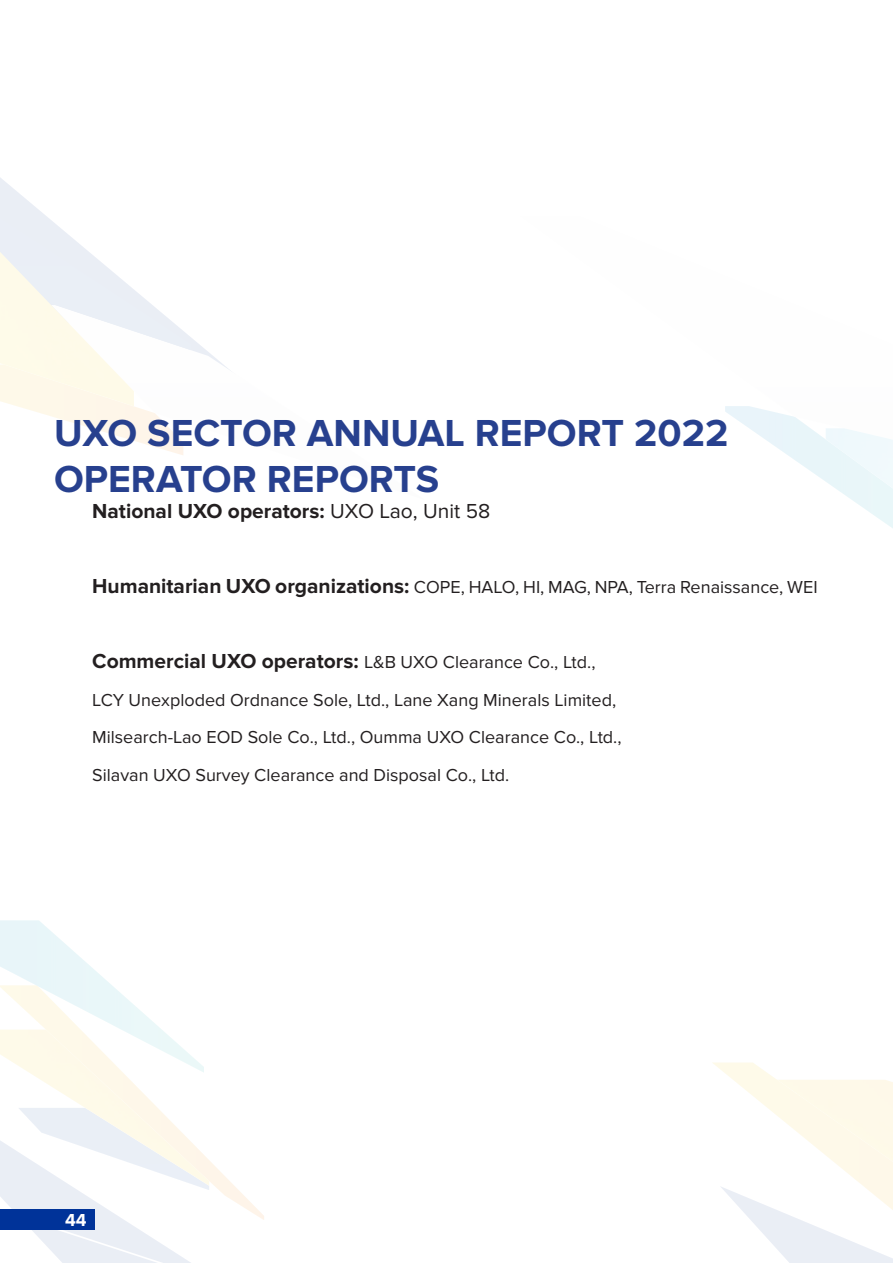
<style>
.page{position:relative;width:893px;height:1263px;background:#fff}
.page>*{position:absolute;margin:0;border:0;box-sizing:border-box;transform-origin:0 0}
.t1{font:700 39px "Proxima Nova";color:#27408e}
.t2{font:700 21px "Proxima Nova";color:#231f20}
.t3{font:18px "Proxima Nova";color:#231f20}
.t4{font:700 18px "Proxima Nova";color:#fff}
.s1{font-weight:400}
.s2{font-weight:700;font-size:21px}
</style>
<div class="page">
<svg style="left:0;top:178px;width:34px;height:28px"></svg>
<svg style="left:18px;top:406px;width:33px;height:10px"></svg>
<img style="left:0;top:234px;width:134px;height:172px">
<svg style="left:209px;top:1160px;width:55px;height:60px"></svg>
<svg style="left:0;top:1129px;width:208px;height:134px"></svg>
<svg style="left:0;top:920px;width:204px;height:153px"></svg>
<svg style="left:725px;top:406px;width:168px;height:122px"></svg>
<img style="left:892px;top:406px;width:1px;height:29px">
<img style="left:892px;top:435px;width:1px;height:60px">
<svg style="left:713px;top:1062px;width:180px;height:201px"></svg>
<div style="left:0;top:1209px;width:95px;height:20px;background:#039"></div>
<p class="t1" style="left:54px;top:410px;width:676px">UXO SECTOR ANNUAL REPORT 2022</p>
<p class="t1" style="left:54px;top:457px;width:387px">OPERATOR REPORTS</p>
<p class="t2" style="left:92px;top:499px;width:399px">National UXO operators: <span class="s1">UXO Lao, Unit 58</span></p>
<p class="t3" style="left:92px;top:577px;width:727px"><span class="s2">Humanitarian UXO organizations:</span> COPE, HALO, HI, MAG, NPA, Terra Renaissance, WEI</p>
<p class="t3" style="left:92px;top:652px;width:505px"><span class="s2">Commercial UXO operators:</span> L&amp;B UXO Clearance Co., Ltd.,</p>
<p class="t3" style="left:92px;top:689px;width:525px">LCY Unexploded Ordnance Sole, Ltd., Lane Xang Minerals Limited,</p>
<p class="t3" style="left:92px;top:727px;width:531px">Milsearch-Lao EOD Sole Co., Ltd., Oumma UXO Clearance Co., Ltd.,</p>
<p class="t3" style="left:92px;top:764px;width:419px">Silavan UXO Survey Clearance and Disposal Co., Ltd.</p>
<p class="t4" style="left:65px;top:1210px;width:23px">44</p>
</div>
